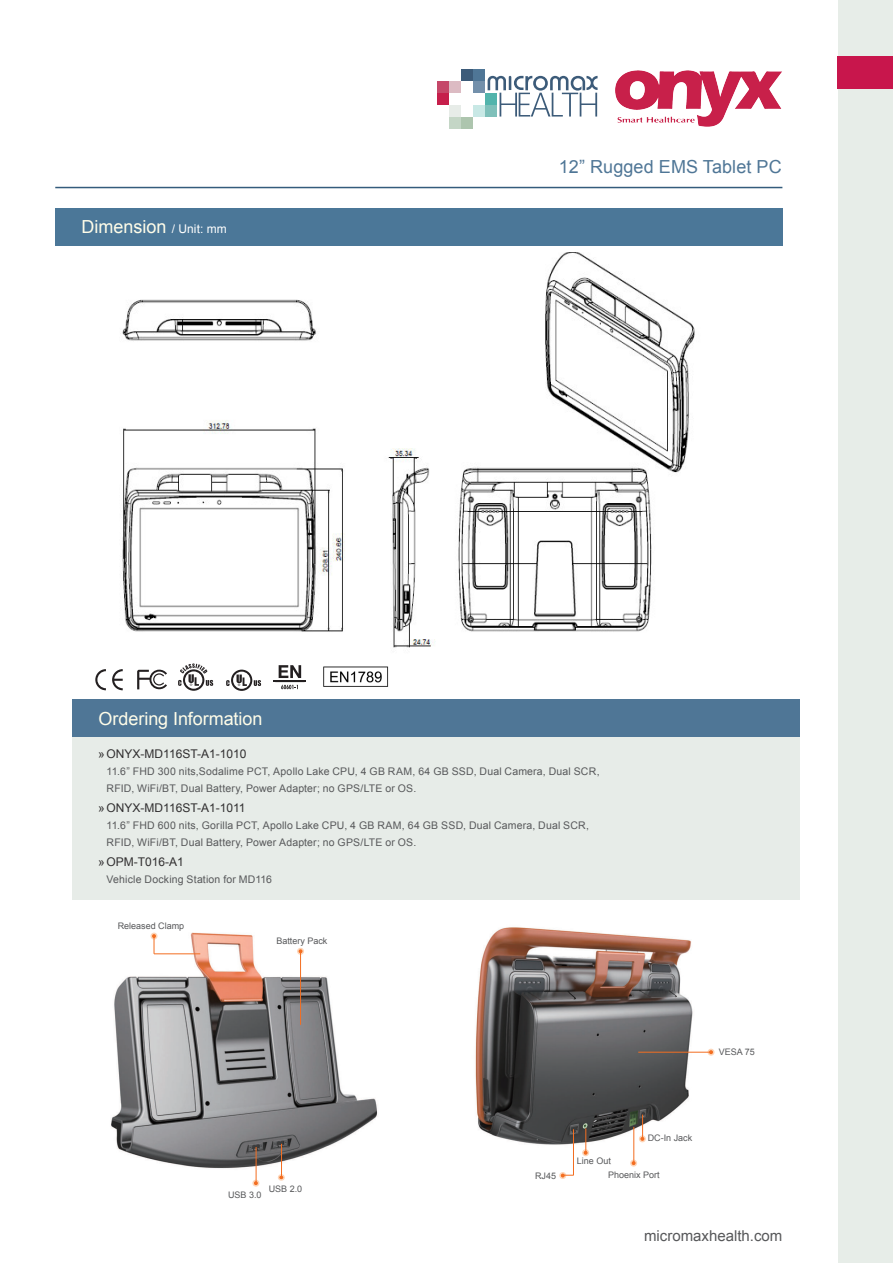
<style>
.page{position:relative;width:893px;height:1263px;background:#fff}
.page>*{position:absolute;margin:0;border:0;box-sizing:border-box;transform-origin:0 0}
._01_title{font:18px "Arial";color:#fffde9}
.次標題{font:18px "Arial";letter-spacing:.005em;color:#4f7696}
.t1{font:15px "Arial";color:#57585a}
._03_ordering_optiona{font:12px "Arial";color:#312f30}
.ordering_optional_co{font:10.5px "Arial";letter-spacing:.015em;color:#57585a}
.t2{font:9px "Arial";color:#57585a}
.s1{font-size:12px;color:#fff}
</style>
<div class="page">
<div style="left:55px;top:208px;width:727px;height:37px;background:#4b7798"></div>
<hr style="left:55px;top:187px;width:727px;height:1px;background:#345c7c">
<div style="left:838px;top:0;width:55px;height:1263px;background:#e7ede8"></div>
<div style="left:838px;top:56px;width:55px;height:33px;background:#c8164c"></div>
<div style="left:473px;top:105px;width:12px;height:12px;background:#c8e8e5"></div>
<div style="left:485px;top:105px;width:12px;height:12px;background:#7fc0ba"></div>
<div style="left:485px;top:93px;width:12px;height:12px;background:#52b4ac"></div>
<div style="left:473px;top:81px;width:12px;height:12px;background:#7390ab"></div>
<div style="left:473px;top:69px;width:12px;height:12px;background:#4f7696"></div>
<div style="left:461px;top:69px;width:12px;height:12px;background:#3c5b79"></div>
<div style="left:449px;top:81px;width:12px;height:12px;background:#dcbbc3"></div>
<div style="left:437px;top:81px;width:12px;height:12px;background:#c54869"></div>
<div style="left:437px;top:93px;width:12px;height:12px;background:#c61f4b"></div>
<div style="left:449px;top:105px;width:12px;height:12px;background:#e7ece8"></div>
<div style="left:449px;top:117px;width:12px;height:11px;background:#c4d6c6"></div>
<div style="left:461px;top:117px;width:12px;height:11px;background:#adc5ae"></div>
<svg style="left:488px;top:76px;width:110px;height:41px"></svg>
<img style="left:615px;top:70px;width:167px;height:57px">
<div style="left:72px;top:736px;width:727px;height:163px;background:#e7ece8"></div>
<div style="left:72px;top:699px;width:727px;height:37px;background:#4f7696"></div>
<svg style="left:95px;top:669px;width:11px;height:21px"></svg>
<svg style="left:112px;top:669px;width:11px;height:21px"></svg>
<svg style="left:137px;top:670px;width:30px;height:19px"></svg>
<svg style="left:178px;top:663px;width:35px;height:28px"></svg>
<svg style="left:281px;top:685px;width:17px;height:4px"></svg>
<svg style="left:279px;top:665px;width:22px;height:13px"></svg>
<hr style="left:274px;top:681px;width:32px;height:1px;background:#231f20">
<svg style="left:226px;top:670px;width:35px;height:21px"></svg>
<img style="left:111px;top:932px;width:267px;height:255px">
<div style="left:297px;top:948px;width:7px;height:7px;border:2px solid #fdd6ba;border-radius:50%"></div>
<hr style="left:300px;top:952px;width:1px;height:73px;background:#f36e21">
<div style="left:151px;top:932px;width:6px;height:7px;border:2px solid #fdd6ba;border-radius:50%"></div>
<svg style="left:151px;top:933px;width:6px;height:21px"></svg>
<hr style="left:154px;top:953px;width:46px;height:1px;background:#f36e21">
<img style="left:475px;top:927px;width:240px;height:240px">
<div style="left:707px;top:1049px;width:7px;height:7px;border:2px solid #fdd6ba;border-radius:50%"></div>
<hr style="left:638px;top:1052px;width:72px;height:1px;background:#f36e21">
<div style="left:252px;top:1180px;width:7px;height:7px;border:2px solid #fdd6ba;border-radius:50%"></div>
<hr style="left:256px;top:1147px;width:1px;height:36px;background:#f36e21">
<div style="left:630px;top:1159px;width:7px;height:7px;border:2px solid #fdd6ba;border-radius:50%"></div>
<hr style="left:634px;top:1127px;width:1px;height:36px;background:#f36e21">
<div style="left:639px;top:1135px;width:7px;height:7px;border:2px solid #fdd6ba;border-radius:50%"></div>
<svg style="left:640px;top:1114px;width:5px;height:27px"></svg>
<div style="left:559px;top:1172px;width:7px;height:7px;border:2px solid #fdd6ba;border-radius:50%"></div>
<hr style="left:573px;top:1129px;width:1px;height:46px;background:#f36e21">
<div style="left:582px;top:1149px;width:7px;height:7px;border:2px solid #fdd6ba;border-radius:50%"></div>
<svg style="left:583px;top:1128px;width:5px;height:27px"></svg>
<img style="left:120px;top:252px;width:575px;height:396px">
<div style="left:278px;top:1174px;width:7px;height:7px;border:2px solid #fdd6ba;border-radius:50%"></div>
<hr style="left:281px;top:1144px;width:1px;height:33px;background:#f36e21">
<img style="left:323px;top:666px;width:66px;height:21px">
<svg style="left:560px;top:1173px;width:13px;height:5px"></svg>
<p class="_01_title" style="left:82px;top:215px;width:147px">Dimension <span class="s1">/ Unit: mm</span></p>
<p class="次標題" style="left:559px;top:155px;width:224px">12” Rugged EMS Tablet PC</p>
<p class="_01_title" style="left:98px;top:706px;width:165px">Ordering Information</p>
<p class="_03_ordering_optiona" style="left:98px;top:746px;width:150px">»ONYX-MD116ST-A1-1010</p>
<p class="ordering_optional_co" style="left:107px;top:765px;width:495px">11.6” FHD 300 nits,Sodalime PCT, Apollo Lake CPU, 4 GB RAM, 64 GB SSD, Dual Camera, Dual SCR,</p>
<p class="ordering_optional_co" style="left:107px;top:782px;width:311px">RFID, WiFi/BT, Dual Battery, Power Adapter; no GPS/LTE or OS.</p>
<p class="_03_ordering_optiona" style="left:98px;top:800px;width:149px">»ONYX-MD116ST-A1-1011</p>
<p class="ordering_optional_co" style="left:107px;top:818px;width:484px">11.6” FHD 600 nits, Gorilla PCT, Apollo Lake CPU, 4 GB RAM, 64 GB SSD, Dual Camera, Dual SCR,</p>
<p class="ordering_optional_co" style="left:107px;top:835px;width:311px">RFID, WiFi/BT, Dual Battery, Power Adapter; no GPS/LTE or OS.</p>
<p class="_03_ordering_optiona" style="left:98px;top:853px;width:87px">»OPM-T016-A1</p>
<p class="ordering_optional_co" style="left:107px;top:872px;width:167px">Vehicle Docking Station for MD116</p>
<p class="t2" style="left:118px;top:919px;width:68px">Released Clamp</p>
<p class="t2" style="left:276px;top:934px;width:53px">Battery Pack</p>
<p class="t2" style="left:228px;top:1189px;width:35px">USB 3.0</p>
<p class="t2" style="left:269px;top:1183px;width:35px">USB 2.0</p>
<p class="t2" style="left:719px;top:1046px;width:38px">VESA 75</p>
<p class="t2" style="left:577px;top:1155px;width:36px">Line Out</p>
<p class="t2" style="left:648px;top:1132px;width:46px">DC-In Jack</p>
<p class="t2" style="left:535px;top:1170px;width:23px">RJ45</p>
<p class="t2" style="left:608px;top:1169px;width:53px">Phoenix Port</p>
<p class="t1" style="left:644px;top:1226px;width:140px">micromaxhealth.com</p>
</div>
